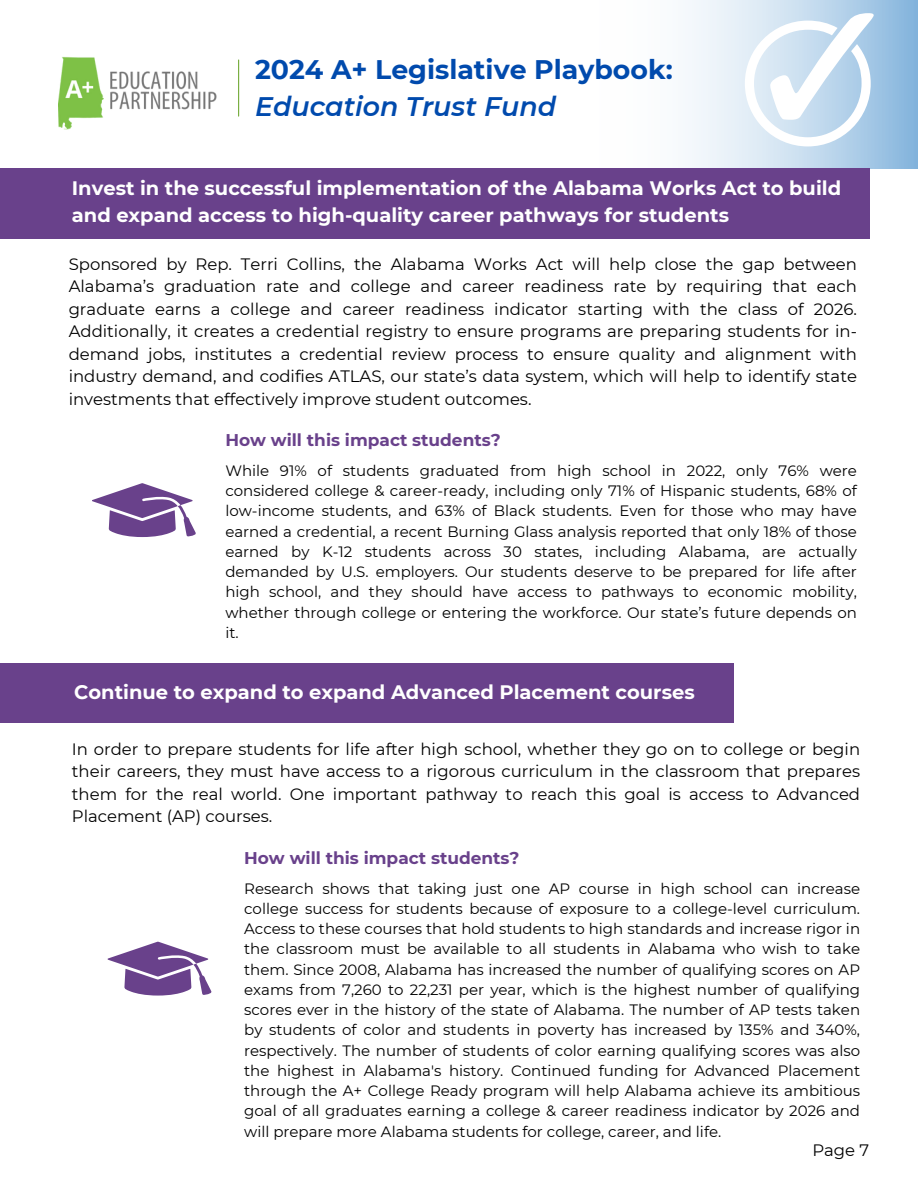
<style>
.page{position:relative;width:918px;height:1188px;background:#fff}
.page>*{position:absolute;margin:0;border:0;box-sizing:border-box;transform-origin:0 0}
.t1{font:700 26.85px "Montserrat";color:#004aad}
.t2{font:italic 600 26.85px "Montserrat";color:#004aad}
.t3{font:700 19.5px/27px "Montserrat";color:#fff}
.t4{font:700 16.95px "Montserrat";color:#69418b}
.t5{font:16.5px/22.5px "Montserrat";color:#000;text-align:justify}
.t6{font:15px/20.2px "Montserrat";color:#000;text-align:justify}
</style>
<div class="page">
<svg style="left:688px;top:0;width:230px;height:168px"></svg>
<svg style="left:745px;top:13px;width:129px;height:133px"></svg>
<hr style="left:238px;top:60px;width:1px;height:56px;background:#73ab39">
<img style="left:59px;top:56px;width:158px;height:74px">
<div style="left:0;top:168px;width:870px;height:70px;background:#69418b"></div>
<svg style="left:92px;top:483px;width:104px;height:54px"></svg>
<div style="left:0;top:663px;width:734px;height:60px;background:#69418b"></div>
<svg style="left:107px;top:942px;width:105px;height:54px"></svg>
<h1 class="t1" style="left:255px;top:53px;width:419px">2024 A+ Legislative Playbook:</h1>
<h1 class="t2" style="left:255px;top:90px;width:303px">Education Trust Fund</h1>
<h2 class="t3" style="left:72px;top:175px;width:771px">Invest in the successful implementation of the Alabama Works Act to build and expand access to high-quality career pathways for students</h2>
<p class="t5" style="left:69px;top:252px;width:790px">Sponsored by Rep. Terri Collins, the Alabama Works Act will help close the gap between Alabama’s graduation rate and college and career readiness rate by requiring that each graduate earns a college and career readiness indicator starting with the class of 2026.<br>Additionally, it creates a credential registry to ensure programs are preparing students for in&shy;demand jobs, institutes a credential review process to ensure quality and alignment with industry demand, and codifies ATLAS, our state’s data system, which will help to identify state investments that effectively improve student outcomes.</p>
<p class="t4" style="left:225px;top:430px;width:277px">How will this impact students?</p>
<p class="t6" style="left:225px;top:460px;width:633px">While 91% of students graduated from high school in 2022, only 76% were considered college &amp; career-ready, including only 71% of Hispanic students, 68% of low-income students, and 63% of Black students. Even for those who may have earned a credential, a recent Burning Glass analysis reported that only 18% of those earned by K-12 students across 30 states, including Alabama, are actually demanded by U.S. employers. Our students deserve to be prepared for life after high school, and they should have access to pathways to economic mobility, whether through college or entering the workforce. Our state’s future depends on it.</p>
<h2 class="t3" style="left:74px;top:678px;width:622px">Continue to expand to expand Advanced Placement courses</h2>
<p class="t5" style="left:72px;top:738px;width:790px">In order to prepare students for life after high school, whether they go on to college or begin their careers, they must have access to a rigorous curriculum in the classroom that prepares them for the real world. One important pathway to reach this goal is access to Advanced Placement (AP) courses.</p>
<p class="t4" style="left:244px;top:847px;width:277px">How will this impact students?</p>
<p class="t6" style="left:244px;top:878px;width:618px">Research shows that taking just one AP course in high school can increase college success for students because of exposure to a college-level curriculum.<br>Access to these courses that hold students to high standards and increase rigor in the classroom must be available to all students in Alabama who wish to take them. Since 2008, Alabama has increased the number of qualifying scores on AP exams from 7,260 to 22,231 per year, which is the highest number of qualifying scores ever in the history of the state of Alabama. The number of AP tests taken by students of color and students in poverty has increased by 135% and 340%, respectively. The number of students of color earning qualifying scores was also the highest in Alabama's history. Continued funding for Advanced Placement through the A+ College Ready program will help Alabama achieve its ambitious goal of all graduates earning a college &amp; career readiness indicator by 2026 and will prepare more Alabama students for college, career, and life.</p>
<p class="t5" style="left:812px;top:1139px;width:58px">Page 7</p>
</div>
